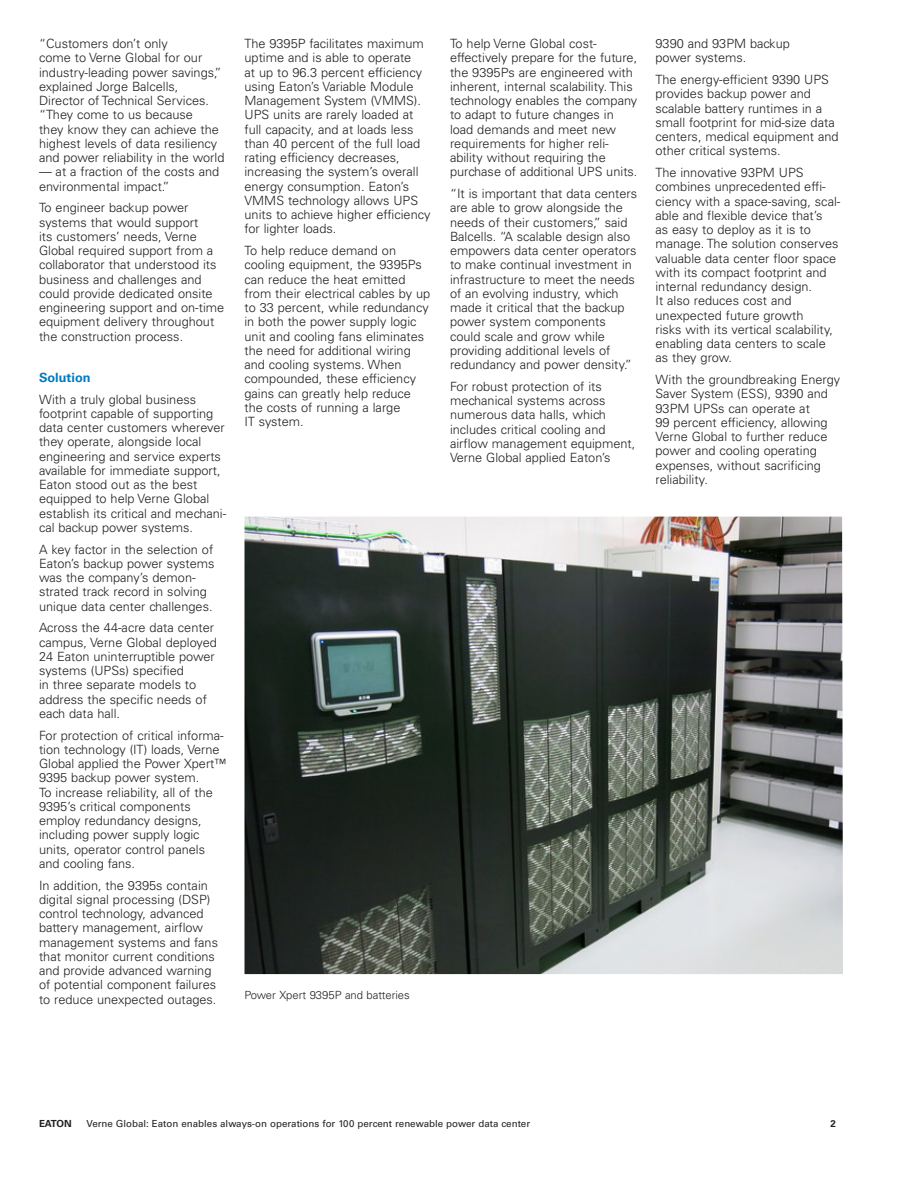
<style>
.page{position:relative;width:918px;height:1188px;background:#fff}
.page>*{position:absolute;margin:0;border:0;box-sizing:border-box;transform-origin:0 0}
.t1{font:300 12.75px/14.2px "Univers LT Std";color:#231f20}
.t2{font:700 12.75px "Univers LT Std";color:#007ac2}
.t3{font:300 11.25px "Univers LT Std";color:#231f20}
.t4{font:9.75px "Univers LT Std";color:#231f20}
.t5{font:700 9.75px "Univers LT Std";letter-spacing:-.02em;color:#231f20}
</style>
<div class="page">
<img style="left:244px;top:517px;width:599px;height:457px">
<p class="t1" style="left:39px;top:37px;width:187px">“Customers don’t only<br>come to Verne Global for our industry-leading power savings,” explained Jorge Balcells,<br>Director of Technical Services. “They come to us because<br>they know they can achieve the highest levels of data resiliency and power reliability in the world</p>
<p class="t1" style="left:39px;top:165px;width:182px">— at a fraction of the costs and environmental impact.”</p>
<p class="t1" style="left:39px;top:201px;width:187px">To engineer backup power systems that would support<br>its customers’ needs, Verne<br>Global required support from a collaborator that understood its business and challenges and could provide dedicated onsite engineering support and on-time equipment delivery throughout the construction process.</p>
<p class="t2" style="left:39px;top:370px;width:53px">Solution</p>
<p class="t1" style="left:39px;top:392px;width:189px">With a truly global business footprint capable of supporting data center customers wherever they operate, alongside local engineering and service experts available for immediate support,<br>Eaton stood out as the best equipped to help Verne Global establish its critical and mechani&shy;cal backup power systems.</p>
<p class="t1" style="left:39px;top:542px;width:177px">A key factor in the selection of<br>Eaton’s backup power systems was the company’s demon&shy;strated track record in solving unique data center challenges.</p>
<p class="t1" style="left:39px;top:621px;width:179px">Across the 44-acre data center campus, Verne Global deployed<br>24 Eaton uninterruptible power systems (UPSs) specified<br>in three separate models to address the specific needs of each data hall.</p>
<p class="t1" style="left:39px;top:728px;width:189px">For protection of critical informa&shy;tion technology (IT) loads, Verne<br>Global applied the Power Xpert™<br>9395 backup power system.<br>To increase reliability, all of the<br>9395’s critical components employ redundancy designs, including power supply logic units, operator control panels and cooling fans.</p>
<p class="t1" style="left:39px;top:878px;width:181px">In addition, the 9395s contain digital signal processing (DSP) control technology, advanced battery management, airflow management systems and fans that monitor current conditions and provide advanced warning of potential component failures to reduce unexpected outages.</p>
<p class="t1" style="left:244px;top:37px;width:188px">The 9395P facilitates maximum uptime and is able to operate<br>at up to 96.3 percent efficiency using Eaton’s Variable Module<br>Management System (VMMS).<br>UPS units are rarely loaded at full capacity, and at loads less than 40 percent of the full load rating efficiency decreases, increasing the system’s overall energy consumption. Eaton’s<br>VMMS technology allows UPS units to achieve higher efficiency for lighter loads.</p>
<p class="t1" style="left:244px;top:244px;width:187px">To help reduce demand on cooling equipment, the 9395Ps can reduce the heat emitted from their electrical cables by up to 33 percent, while redundancy in both the power supply logic unit and cooling fans eliminates the need for additional wiring and cooling systems. When compounded, these efficiency gains can greatly help reduce the costs of running a large<br>IT system.</p>
<p class="t3" style="left:244px;top:988px;width:167px">Power Xpert 9395P and batteries</p>
<p class="t1" style="left:450px;top:37px;width:189px">To help Verne Global cost&shy;effectively prepare for the future, the 9395Ps are engineered with inherent, internal scalability. This technology enables the company to adapt to future changes in load demands and meet new requirements for higher reli&shy;ability without requiring the purchase of additional UPS units.</p>
<p class="t1" style="left:450px;top:187px;width:189px">“It is important that data centers are able to grow alongside the needs of their customers,” said<br>Balcells. “A scalable design also empowers data center operators to make continual investment in infrastructure to meet the needs of an evolving industry, which made it critical that the backup power system components could scale and grow while providing additional levels of redundancy and power density.”</p>
<p class="t1" style="left:450px;top:379px;width:187px">For robust protection of its mechanical systems across numerous data halls, which includes critical cooling and airflow management equipment,<br>Verne Global applied Eaton’s</p>
<p class="t1" style="left:656px;top:37px;width:136px">9390 and 93PM backup power systems.</p>
<p class="t1" style="left:656px;top:73px;width:185px">The energy-efficient 9390 UPS provides backup power and scalable battery runtimes in a small footprint for mid-size data centers, medical equipment and other critical systems.</p>
<p class="t1" style="left:656px;top:166px;width:186px">The innovative 93PM UPS combines unprecedented effi&shy;ciency with a space-saving, scal&shy;able and flexible device that’s<br>as easy to deploy as it is to manage. The solution conserves valuable data center floor space with its compact footprint and internal redundancy design.<br>It also reduces cost and unexpected future growth<br>risks with its vertical scalability, enabling data centers to scale as they grow.</p>
<p class="t1" style="left:656px;top:373px;width:186px">With the groundbreaking Energy<br>Saver System (ESS), 9390 and<br>93PM UPSs can operate at<br>99 percent efficiency, allowing<br>Verne Global to further reduce power and cooling operating expenses, without sacrificing reliability.</p>
<p class="t5" style="left:39px;top:1118px;width:34px">EATON</p>
<p class="t4" style="left:87px;top:1118px;width:445px">Verne Global: Eaton enables always-on operations for 100 percent renewable power data center</p>
<p class="t5" style="left:830px;top:1118px;width:7px">2</p>
</div>
